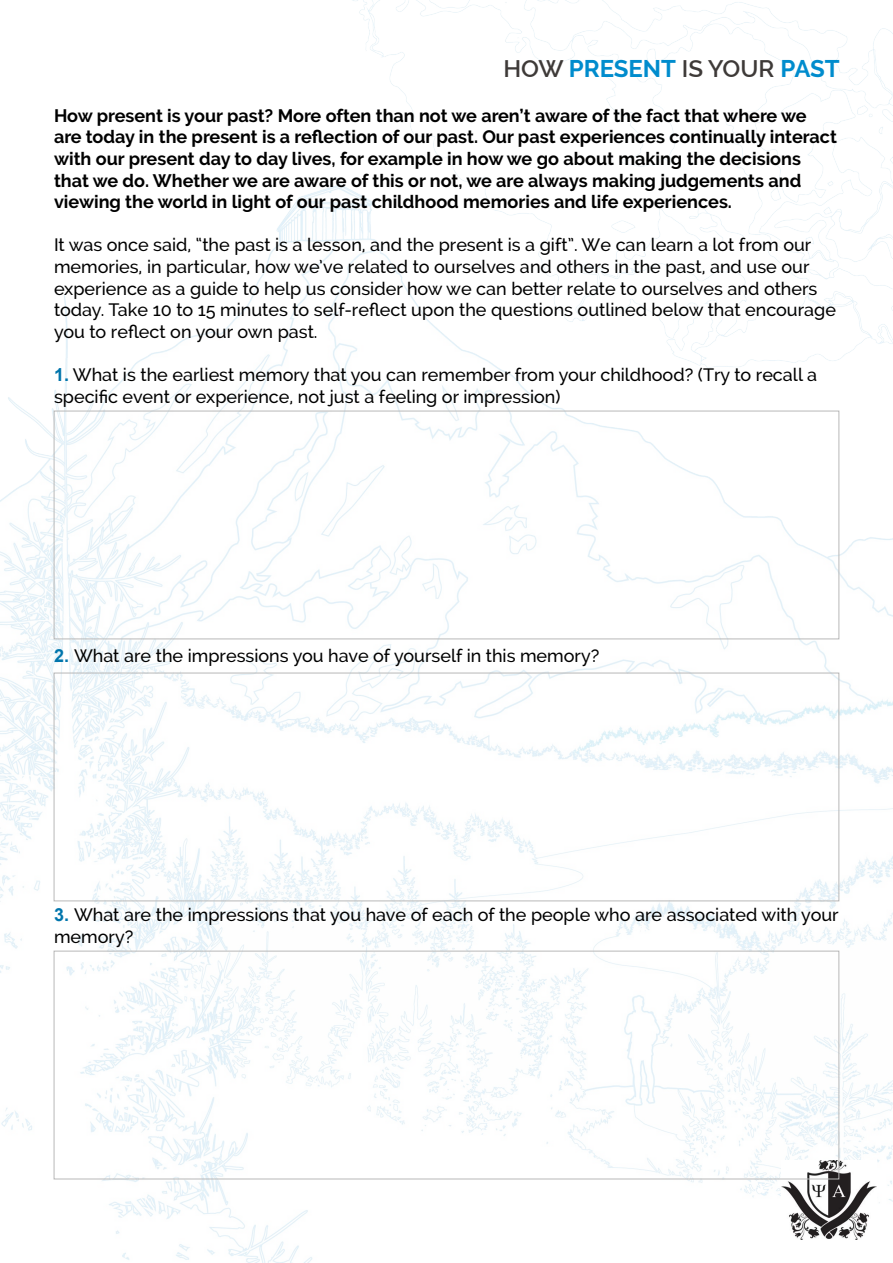
<style>
.page{position:relative;width:893px;height:1263px;background:#fff}
.page>*{position:absolute;margin:0;border:0;box-sizing:border-box;transform-origin:0 0}
.t1{font:700 24px "Raleway";color:#008ccd}
.t2{font:500 18px/21.6px "Raleway";color:#000}
.t3{font:700 18px/21.6px "Raleway";color:#000}
.s1{font-weight:600;color:#3e3a38}
.s2{font-family:"Arial";font-weight:700;color:#0075ac}
</style>
<div class="page">
<img style="left:0;top:0;width:893px;height:1263px">
<img style="left:781px;top:1161px;width:95px;height:78px">
<div style="left:54px;top:411px;width:785px;height:228px;border:1px solid #b8b8b8"></div>
<div style="left:54px;top:673px;width:785px;height:228px;border:1px solid #b8b8b8"></div>
<div style="left:54px;top:951px;width:785px;height:228px;border:1px solid #b8b8b8"></div>
<h1 class="t1" style="left:503px;top:54px;width:338px"><span class="s1">HOW</span> PRESENT <span class="s1">IS YOUR</span> PAST</h1>
<p class="t3" style="left:54px;top:105px;width:784px">How present is your past? More often than not we aren’t aware of the fact that where we are today in the present is a reflection of our past. Our past experiences continually interact with our present day to day lives, for example in how we go about making the decisions that we do. Whether we are aware of this or not, we are always making judgements and viewing the world in light of our past childhood memories and life experiences.</p>
<p class="t2" style="left:54px;top:234px;width:783px">It was once said, “the past is a lesson, and the present is a gift”. We can learn a lot from our memories, in particular, how we’ve related to ourselves and others in the past, and use our experience as a guide to help us consider how we can better relate to ourselves and others today. Take 10 to 15 minutes to self-reflect upon the questions outlined below that encourage you to reflect on your own past.</p>
<p class="t2" style="left:54px;top:364px;width:765px"><span class="s2">1.</span> What is the earliest memory that you can remember from your childhood? (Try to recall a specific event or experience, not just a feeling or impression)</p>
<p class="t2" style="left:54px;top:645px;width:547px"><span class="s2">2.</span> What are the impressions you have of yourself in this memory?</p>
<p class="t2" style="left:54px;top:904px;width:786px"><span class="s2">3.</span> What are the impressions that you have of each of the people who are associated with your memory?</p>
</div>
